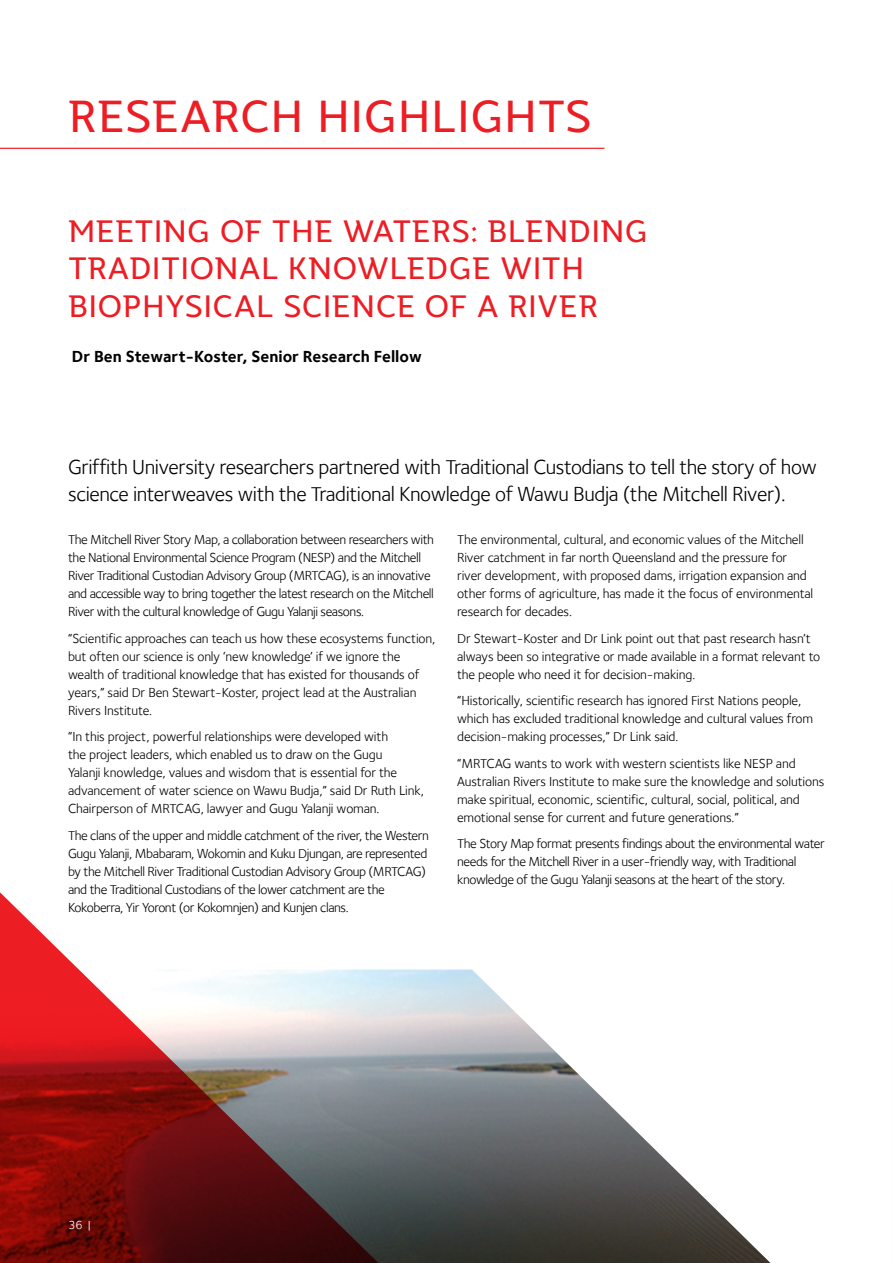
<style>
.page{position:relative;width:893px;height:1263px;background:#fff}
.page>*{position:absolute;margin:0;border:0;box-sizing:border-box;transform-origin:0 0}
.Page_Title_1_Red{font:43.5px "Jotia";letter-spacing:.01em;color:#ed1d24}
.Page_Title_1_Red_Sma{font:30px/37.5px "Jotia";letter-spacing:.01em;color:#ed1d24}
.Intro{font:21px/27px "Foundry Sterling";letter-spacing:-.02em;color:#000}
.Author{font:700 16.5px "Foundry Sterling";color:#000}
.Body_Copy{font:13.5px/18px "Foundry Sterling";letter-spacing:-.01em;color:#000}
.Body_Copy-2{font:13.5px/18px "Foundry Sterling";letter-spacing:-.03em;color:#000}
.t1{font:12px "Foundry Sterling";color:#fff}
</style>
<div class="page">
<hr style="left:0;top:148px;width:604px;height:1px;background:#ed1d24">
<img style="left:509px;top:1006px;width:261px;height:257px">
<svg style="left:0;top:892px;width:509px;height:371px"></svg>
<p class="Page_Title_1_Red" style="left:68px;top:87px;width:525px">RESEARCH HIGHLIGHTS</p>
<p class="Page_Title_1_Red_Sma" style="left:68px;top:212px;width:581px">MEETING OF THE WATERS: BLENDING<br>TRADITIONAL KNOWLEDGE WITH<br>BIOPHYSICAL SCIENCE OF A RIVER</p>
<p class="Author" style="left:72px;top:346px;width:352px">Dr Ben Stewart-Koster, Senior Research Fellow</p>
<p class="Intro" style="left:68px;top:453px;width:751px">Griffith University researchers partnered with Traditional Custodians to tell the story of how science interweaves with the Traditional Knowledge of Wawu Budja (the Mitchell River).</p>
<p class="Body_Copy-2" style="left:68px;top:530px;width:367px">The Mitchell River Story Map, a collaboration between researchers with the National Environmental Science Program (NESP) and the Mitchell River Traditional Custodian Advisory Group (MRTCAG), is an innovative and accessible way to bring together the latest research on the Mitchell River with the cultural knowledge of Gugu Yalanji seasons.</p>
<p class="Body_Copy" style="left:68px;top:629px;width:369px">“Scientific approaches can teach us how these ecosystems function, but often our science is only ‘new knowledge’ if we ignore the wealth of traditional knowledge that has existed for thousands of years,” said Dr Ben Stewart-Koster, project lead at the Australian Rivers Institute.</p>
<p class="Body_Copy" style="left:68px;top:727px;width:357px">“In this project, powerful relationships were developed with<br>the project leaders, which enabled us to draw on the Gugu<br>Yalanji knowledge, values and wisdom that is essential for the advancement of water science on Wawu Budja,” said Dr Ruth Link, Chairperson of MRTCAG, lawyer and Gugu Yalanji woman.</p>
<p class="Body_Copy-2" style="left:68px;top:826px;width:362px">The clans of the upper and middle catchment of the river, the Western Gugu Yalanji, Mbabaram, Wokomin and Kuku Djungan, are represented by the Mitchell River Traditional Custodian Advisory Group (MRTCAG) and the Traditional Custodians of the lower catchment are the Kokoberra, Yir Yoront (or Kokomnjen) and Kunjen clans.</p>
<p class="Body_Copy" style="left:457px;top:530px;width:358px">The environmental, cultural, and economic values of the Mitchell River catchment in far north Queensland and the pressure for river development, with proposed dams, irrigation expansion and other forms of agriculture, has made it the focus of environmental research for decades.</p>
<p class="Body_Copy" style="left:457px;top:629px;width:365px">Dr Stewart-Koster and Dr Link point out that past research hasn’t always been so integrative or made available in a format relevant to the people who need it for decision-making.</p>
<p class="Body_Copy" style="left:457px;top:691px;width:357px">“Historically, scientific research has ignored First Nations people, which has excluded traditional knowledge and cultural values from decision-making processes,” Dr Link said.</p>
<p class="Body_Copy" style="left:457px;top:754px;width:369px">“MRTCAG wants to work with western scientists like NESP and Australian Rivers Institute to make sure the knowledge and solutions make spiritual, economic, scientific, cultural, social, political, and emotional sense for current and future generations.”</p>
<p class="Body_Copy-2" style="left:457px;top:834px;width:369px">The Story Map format presents findings about the environmental water needs for the Mitchell River in a user-friendly way, with Traditional knowledge of the Gugu Yalanji seasons at the heart of the story.</p>
<p class="t1" style="left:68px;top:1218px;width:24px">36 |</p>
</div>
